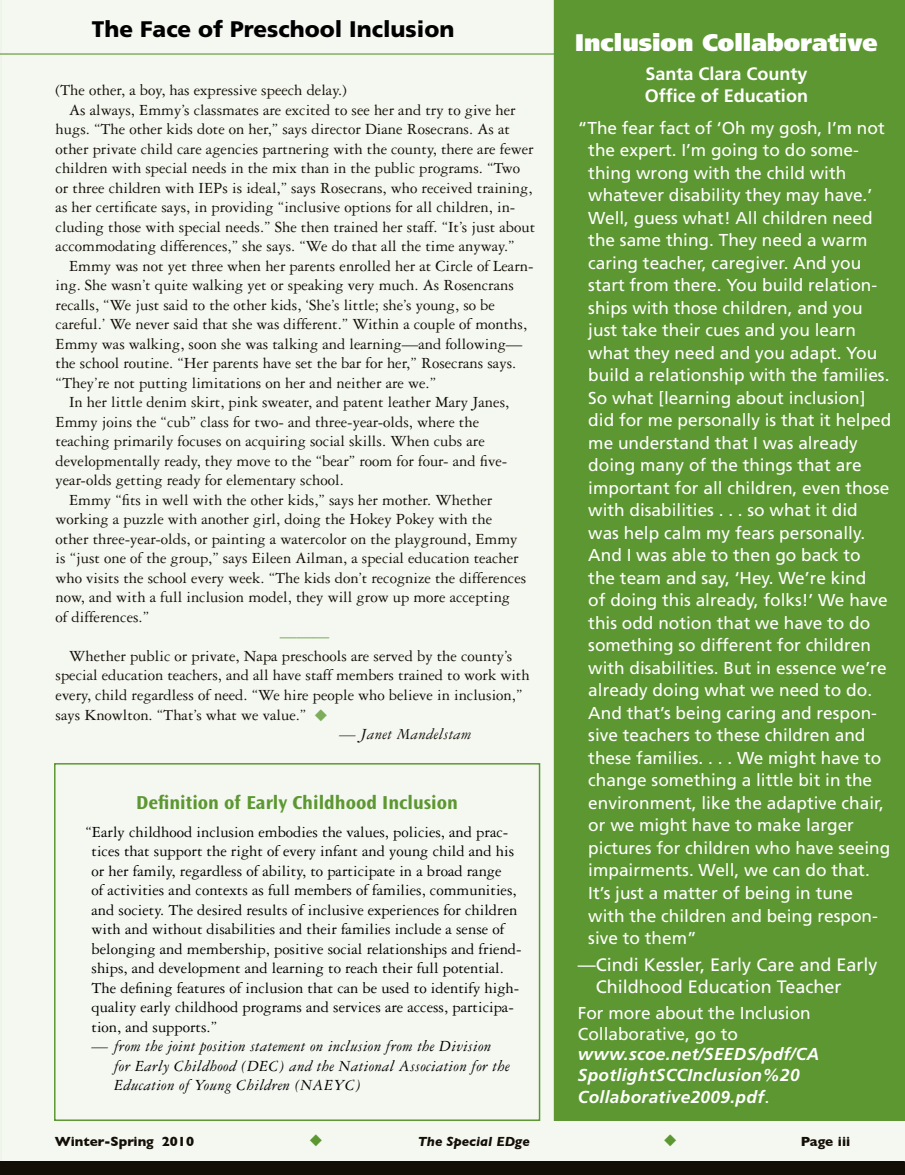
<style>
.page{position:relative;width:905px;height:1175px;background:#fff}
.page>*{position:absolute;margin:0;border:0;box-sizing:border-box;transform-origin:0 0}
.t1{font:900 24px "Frutiger";color:#fff}
.t2{font:900 22.5px "Frutiger";color:#000}
.t3{font:19.5px "Ocean Sans MM 648 475";letter-spacing:.025em;color:#5d9732}
.t4{font:18px/21.6px "Frutiger";color:#fff}
.t5{font:700 18px/21.6px "Frutiger";color:#fff}
.t6{font:17.25px/22.5px "Frutiger";color:#fff}
.t7{font:italic 700 17.25px/21.1px "Frutiger";letter-spacing:.02em;color:#fff}
.t8{font:16.5px/19.5px "Garamond Three";color:#140f06}
.t9{font:16.5px/19.5px "Garamond Three";color:#000}
.t10{font:italic 16.5px/19.5px "Garamond Three";letter-spacing:.02em;color:#000}
.t11{font:italic 16.5px "Garamond Three";letter-spacing:.02em;color:#140f06}
.t12{font:16.5px "Garamond Three";color:#5d9732}
.t13{font:700 13.5px "Gill Sans";color:#140f06}
.t14{font:italic 700 13.5px "Gill Sans";color:#140f06}
.s1{color:#7dac5b}
.s2{font-weight:400;font-style:normal;font-size:18px}
</style>
<div class="page">
<div style="left:0;top:0;width:904px;height:1161px;background:#f4f8f1"></div>
<div style="left:0;top:1161px;width:904px;height:13px;background:#140f06"></div>
<hr style="left:0;top:53px;width:560px;height:2px;background:#5d9732">
<div style="left:554px;top:0;width:350px;height:1120px;background:#5d9732"></div>
<div style="left:54px;top:763px;width:486px;height:357px;border:2px solid #5d9732"></div>
<h2 class="t2" style="left:92px;top:15px;width:364px">The Face of Preschool Inclusion</h2>
<p class="t8" style="left:56px;top:80px;width:293px">(The other, a boy, has expressive speech delay.)</p>
<p class="t8" style="left:69px;top:100px;width:448px">As always, Emmy’s classmates are excited to see her and try to give her</p>
<p class="t8" style="left:56px;top:119px;width:456px">hugs. “The other kids dote on her,” says director Diane Rosecrans. As at</p>
<p class="t8" style="left:56px;top:139px;width:479px">other private child care agencies partnering with the county, there are fewer</p>
<p class="t8" style="left:56px;top:158px;width:466px">children with special needs in the mix than in the public programs. “Two</p>
<p class="t8" style="left:56px;top:178px;width:478px">or three children with IEPs is ideal,” says Rosecrans, who received training,</p>
<p class="t8" style="left:56px;top:197px;width:461px">as her certificate says, in providing “inclusive options for all children, in-</p>
<p class="t8" style="left:56px;top:217px;width:481px">cluding those with special needs.” She then trained her staff. “It’s just about</p>
<p class="t8" style="left:56px;top:236px;width:460px">accommodating differences,” she says. “We do that all the time anyway.”</p>
<p class="t8" style="left:69px;top:256px;width:466px">Emmy was not yet three when her parents enrolled her at Circle of Learn-</p>
<p class="t8" style="left:56px;top:275px;width:460px">ing. She wasn’t quite walking yet or speaking very much. As Rosencrans</p>
<p class="t8" style="left:56px;top:295px;width:441px">recalls, “We just said to the other kids, ‘She’s little; she’s young, so be</p>
<p class="t8" style="left:56px;top:314px;width:473px">careful.’ We never said that she was different.” Within a couple of months,</p>
<p class="t8" style="left:56px;top:334px;width:468px">Emmy was walking, soon she was talking and learning—and following—</p>
<p class="t8" style="left:56px;top:353px;width:462px">the school routine. “Her parents have set the bar for her,” Rosecrans says.</p>
<p class="t8" style="left:56px;top:373px;width:382px">“They’re not putting limitations on her and neither are we.”</p>
<p class="t8" style="left:69px;top:392px;width:441px">In her little denim skirt, pink sweater, and patent leather Mary Janes,</p>
<p class="t8" style="left:56px;top:412px;width:425px">Emmy joins the “cub” class for two- and three-year-olds, where the</p>
<p class="t8" style="left:56px;top:431px;width:430px">teaching primarily focuses on acquiring social skills. When cubs are</p>
<p class="t8" style="left:56px;top:451px;width:453px">developmentally ready, they move to the “bear” room for four- and five-</p>
<p class="t8" style="left:56px;top:470px;width:290px">year-olds getting ready for elementary school.</p>
<p class="t8" style="left:69px;top:490px;width:425px">Emmy “fits in well with the other kids,” says her mother. Whether</p>
<p class="t8" style="left:56px;top:509px;width:438px">working a puzzle with another girl, doing the Hokey Pokey with the</p>
<p class="t8" style="left:56px;top:529px;width:463px">other three-year-olds, or painting a watercolor on the playground, Emmy</p>
<p class="t8" style="left:56px;top:548px;width:464px">is “just one of the group,” says Eileen Ailman, a special education teacher</p>
<p class="t8" style="left:56px;top:568px;width:472px">who visits the school every week. “The kids don’t recognize the differences</p>
<p class="t8" style="left:56px;top:587px;width:456px">now, and with a full inclusion model, they will grow up more accepting</p>
<p class="t8" style="left:56px;top:607px;width:95px">of differences.”</p>
<p class="t12" style="left:280px;top:627px;width:51px">———</p>
<p class="t8" style="left:56px;top:646px;width:475px;text-indent:13px">Whether public or private, Napa preschools are served by the county’s special education teachers, and all have staff members trained to work with every, child regardless of need. “We hire people who believe in inclusion,” says Knowlton. “That’s what we value.” <span class="s1">◆</span></p>
<p class="t11" style="left:339px;top:725px;width:134px">— Janet Mandelstam</p>
<p class="t3" style="left:136px;top:792px;width:323px">Definition of Early Childhood Inclusion</p>
<p class="t9" style="left:92px;top:821px;width:431px;text-indent:-6px">“Early childhood inclusion embodies the values, policies, and prac&shy;tices that support the right of every infant and young child and his or her family, regardless of ability, to participate in a broad range<br>of activities and contexts as full members of families, communities, and society. The desired results of inclusive experiences for children with and without disabilities and their families include a sense of belonging and membership, positive social relationships and friend&shy;ships, and development and learning to reach their full potential.<br>The defining features of inclusion that can be used to identify high&shy;quality early childhood programs and services are access, participa&shy;tion, and supports.”</p>
<p class="t10" style="left:114px;top:1036px;width:397px;text-indent:-23px">— from the joint position statement on inclusion from the Division for Early Childhood (DEC) and the National Association for the<br>Education of Young Children (NAEYC)</p>
<h1 class="t1" style="left:575px;top:28px;width:304px">Inclusion Collaborative</h1>
<p class="t5" style="left:645px;top:63px;width:165px">Santa Clara County<br>Office of Education</p>
<p class="t6" style="left:588px;top:116px;width:304px;text-indent:-11px">“The fear fact of ‘Oh my gosh, I’m not the expert. I’m going to do some&shy;thing wrong with the child with whatever disability they may have.’ Well, guess what! All children need the same thing. They need a warm caring teacher, caregiver. And you start from there. You build relation&shy;ships with those children, and you just take their cues and you learn what they need and you adapt. You build a relationship with the families.<br>So what [learning about inclusion] did for me personally is that it helped me understand that I was already doing many of the things that are important for all children, even those with disabilities . . . so what it did was help calm my fears personally.<br>And I was able to then go back to the team and say, ‘Hey. We’re kind<br>of doing this already, folks!’ We have this odd notion that we have to do something so different for children with disabilities. But in essence we’re already doing what we need to do.<br>And that’s being caring and respon&shy;sive teachers to these children and these families. . . . We might have to change something a little bit in the environment, like the adaptive chair, or we might have to make larger pictures for children who have seeing impairments. Well, we can do that.<br>It’s just a matter of being in tune with the children and being respon&shy;sive to them”</p>
<p class="t4" style="left:596px;top:954px;width:283px;text-indent:-18px">—Cindi Kessler, Early Care and Early<br>Childhood Education Teacher</p>
<p class="t6" style="left:578px;top:1002px;width:234px;line-height:20.7px">For more about the Inclusion<br>Collaborative, go to</p>
<p class="t7" style="left:578px;top:1043px;width:243px">www.scoe.net/SEEDS/pdf/CA<br>SpotlightSCCInclusion%20<br>Collaborative2009.pdf<span class="s2">.</span></p>
<p class="t13" style="left:55px;top:1133px;width:141px">Winter-Spring 2010</p>
<p class="t14" style="left:418px;top:1133px;width:113px">The Special EDge</p>
<p class="t13" style="left:800px;top:1133px;width:51px">Page iii</p>
</div>
